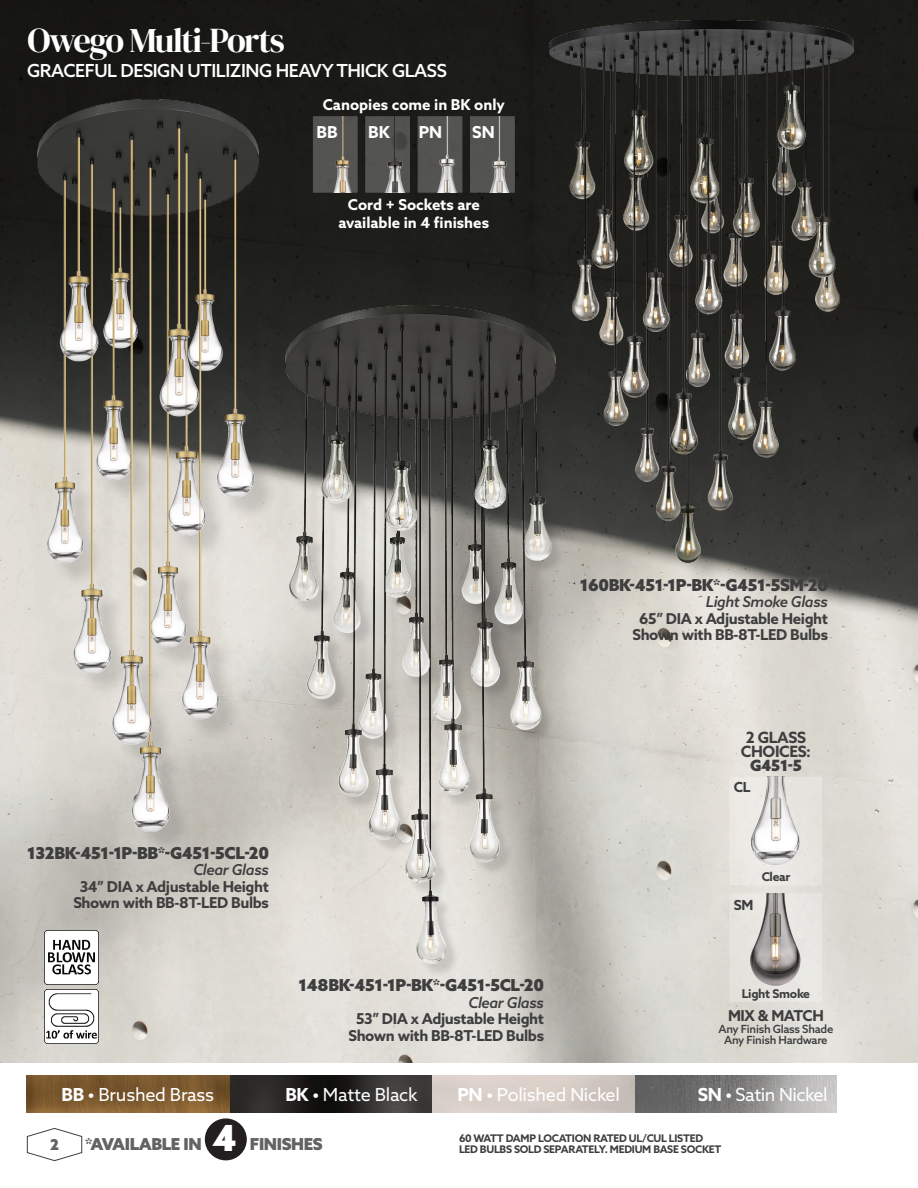
<style>
.page{position:relative;width:918px;height:1188px;background:#fff}
.page>*{position:absolute;margin:0;border:0;box-sizing:border-box;transform-origin:0 0}
.t1{font:34.5px "DM Serif Display";letter-spacing:-.05em;color:#fff}
.t2{font:18px "Azo Sans";letter-spacing:-.015em;color:#fff}
.t3{font:500 18px "Azo Sans";letter-spacing:-.025em;color:#fff}
.t4{font:900 16.5px "Azo Sans";letter-spacing:-.025em;color:#3e3e3f}
.t5{font:900 16.5px "Azo Sans";letter-spacing:-.025em;color:#636366}
.t6{font:700 16.5px "Azo Sans";color:#fff}
.t7{font:700 15.6px/13.8px "Azo Sans";letter-spacing:-.025em;color:#3e3e3f;text-align:center}
.t8{font:700 15px/16.5px "Azo Sans";letter-spacing:-.025em;color:#3e3e3f;text-align:center}
.t9{font:700 15px "Azo Sans";color:#fff}
.t10{font:italic 500 15px "Azo Sans";letter-spacing:-.025em;color:#3e3e3f}
.t11{font:900 15px "Azo Sans";color:#636366}
.t12{font:700 13.8px "Azo Sans";color:#3e3e3f}
.t13{font:700 12.15px "Azo Sans";letter-spacing:-.025em;color:#3e3e3f}
.t14{font:500 11.25px/11.2px "Azo Sans";letter-spacing:-.025em;color:#3e3e3f;text-align:center}
.t15{font:700 10.5px "Azo Sans";letter-spacing:-.025em;color:#3e3e3f}
.s1{font-weight:900}
.s2{font-weight:700}
.s3{font-size:36px;color:#fff}
</style>
<div class="page">
<img style="left:26px;top:1076px;width:811px;height:37px">
<img style="left:0;top:0;width:918px;height:1063px">
<div style="left:41px;top:104px;width:242px;height:751px;background:#231f20;opacity:.15"></div>
<img style="left:38px;top:100px;width:221px;height:731px">
<div style="left:288px;top:307px;width:282px;height:671px;background:#231f20;opacity:.15"></div>
<img style="left:286px;top:305px;width:270px;height:659px">
<div style="left:553px;top:24px;width:329px;height:567px;background:#231f20;opacity:.15"></div>
<img style="left:550px;top:21px;width:304px;height:542px">
<svg style="left:27px;top:1128px;width:56px;height:33px"></svg>
<div style="left:205px;top:1118px;width:42px;height:42px;background:#231f20;border-radius:50%"></div>
<div style="left:729px;top:777px;width:93px;height:108px;background:#e9e7e2"></div>
<img style="left:752px;top:777px;width:48px;height:89px">
<div style="left:729px;top:893px;width:93px;height:109px;background:#e6e5e0"></div>
<img style="left:751px;top:893px;width:50px;height:92px">
<img style="left:44px;top:990px;width:54px;height:54px">
<img style="left:44px;top:931px;width:54px;height:54px">
<div style="left:366px;top:117px;width:44px;height:75px;background:#545451"></div>
<div style="left:313px;top:117px;width:44px;height:75px;background:#545451"></div>
<div style="left:418px;top:117px;width:44px;height:75px;background:#545451"></div>
<div style="left:470px;top:117px;width:44px;height:75px;background:#545451"></div>
<img style="left:434px;top:117px;width:26px;height:75px">
<img style="left:486px;top:117px;width:27px;height:75px">
<img style="left:329px;top:117px;width:27px;height:75px">
<img style="left:381px;top:117px;width:27px;height:75px">
<p class="t1" style="left:28px;top:21px;width:259px">Owego Multi-Ports</p>
<p class="t3" style="left:27px;top:58px;width:421px">GRACEFUL DESIGN UTILIZING HEAVY THICK GLASS</p>
<p class="t9" style="left:323px;top:95px;width:184px">Canopies come in BK only</p>
<p class="t6" style="left:316px;top:121px;width:23px">BB</p>
<p class="t6" style="left:368px;top:121px;width:23px">BK</p>
<p class="t6" style="left:419px;top:121px;width:25px">PN</p>
<p class="t6" style="left:472px;top:121px;width:24px">SN</p>
<p class="t9" style="left:348px;top:195px;width:133px">Cord + Sockets are</p>
<p class="t9" style="left:339px;top:213px;width:152px">available in 4 finishes</p>
<p class="t4" style="left:27px;top:842px;width:243px">132BK-451-1P-BB*-G451-5CL-20</p>
<p class="t10" style="left:193px;top:860px;width:77px">Clear Glass</p>
<p class="t8" style="left:73px;top:878px;width:197px">34” DIA x Adjustable Height<br>Shown with BB-8T-LED Bulbs</p>
<p class="t4" style="left:299px;top:974px;width:247px">148BK-451-1P-BK*-G451-5CL-20</p>
<p class="t10" style="left:468px;top:993px;width:77px">Clear Glass</p>
<p class="t8" style="left:348px;top:1010px;width:197px">53” DIA x Adjustable Height<br>Shown with BB-8T-LED Bulbs</p>
<p class="t4" style="left:580px;top:574px;width:250px">160BK-451-1P-BK*-G451-5SM-20</p>
<p class="t10" style="left:706px;top:592px;width:124px">Light Smoke Glass</p>
<p class="t8" style="left:632px;top:610px;width:197px">65” DIA x Adjustable Height<br>Shown with BB-8T-LED Bulbs</p>
<p class="t7" style="left:741px;top:731px;width:72px">2 GLASS<br>CHOICES:<br><span class="s1">G451-5</span></p>
<p class="t12" style="left:734px;top:777px;width:18px">CL</p>
<p class="t12" style="left:734px;top:896px;width:21px">SM</p>
<p class="t13" style="left:762px;top:868px;width:30px">Clear</p>
<p class="t13" style="left:742px;top:985px;width:70px">Light Smoke</p>
<p class="t8" style="left:728px;top:1008px;width:97px">MIX &amp; MATCH</p>
<p class="t14" style="left:719px;top:1023px;width:116px">Any Finish Glass Shade<br>Any Finish Hardware</p>
<p class="t2" style="left:62px;top:1083px;width:154px"><span class="s2">BB •</span> Brushed Brass</p>
<p class="t2" style="left:285px;top:1083px;width:134px"><span class="s2">BK •</span> Matte Black</p>
<p class="t2" style="left:457px;top:1083px;width:164px"><span class="s2">PN •</span> Polished Nickel</p>
<p class="t2" style="left:698px;top:1083px;width:131px"><span class="s2">SN •</span> Satin Nickel</p>
<p class="t11" style="left:50px;top:1135px;width:11px">2</p>
<p class="t5" style="left:85px;top:1133px;width:239px">*AVAILABLE IN <span class="s3">4</span> FINISHES</p>
<p class="t15" style="left:459px;top:1131px;width:246px">60 WATT DAMP LOCATION RATED UL/CUL LISTED</p>
<p class="t15" style="left:459px;top:1142px;width:264px">LED BULBS SOLD SEPARATELY. MEDIUM BASE SOCKET</p>
</div>
